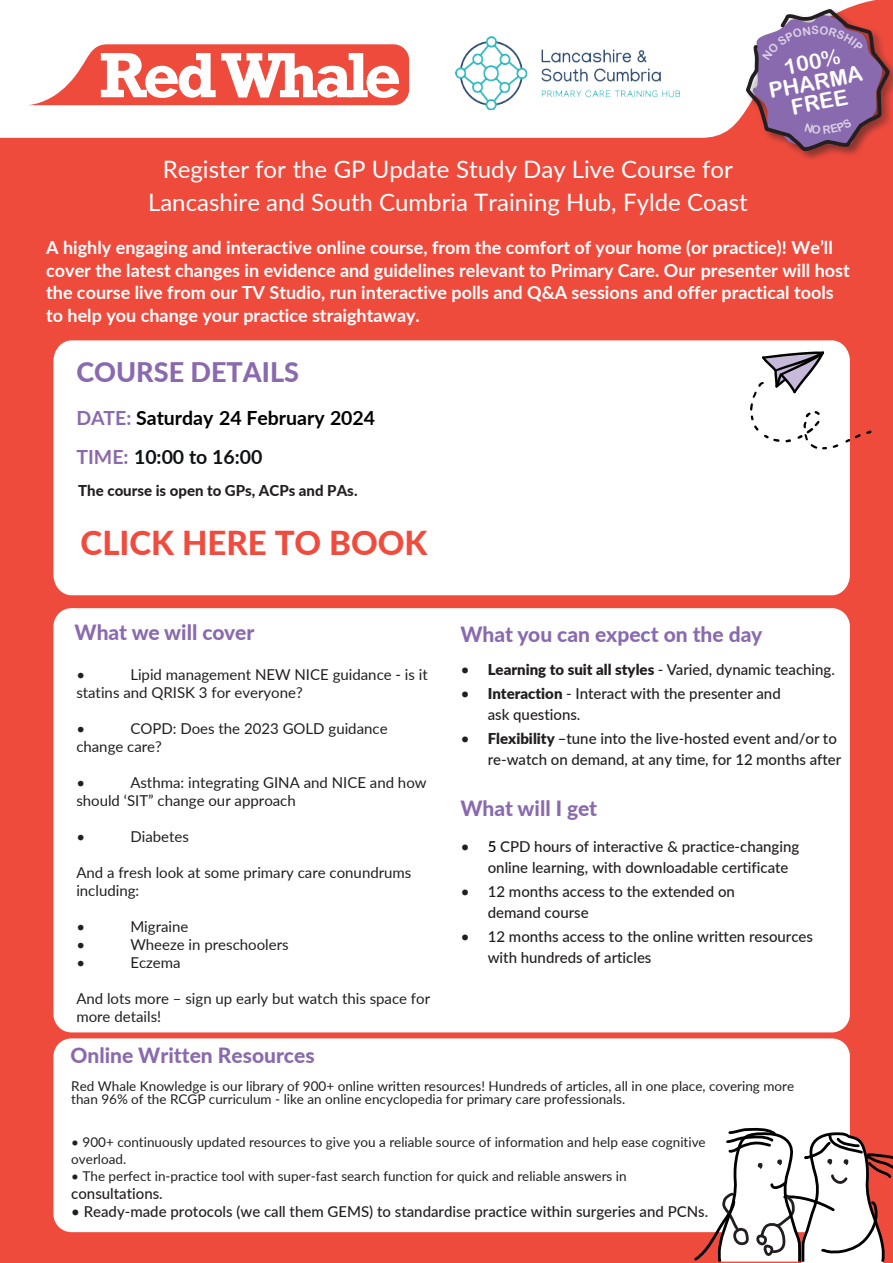
<style>
.page{position:relative;width:893px;height:1263px;background:#ef4b3d}
.page>*{position:absolute;margin:0;border:0;box-sizing:border-box;transform-origin:0 0}
.t1{font:800 33px "Lato";color:#f04c3e}
.t2{font:800 27px "Lato";color:#8a6aae}
.t3{font:24px/33.6px "Lato";color:#fff;text-align:center}
.t4{font:21.6px/20.4px "Arial Rounded MT Bold";color:#fff;text-align:center}
.t5{font:800 21px "Lato";color:#8a6aae}
.t6{font:700 19.5px/39.5px "Lato";color:#000}
.t7{font:700 18px/22.5px "Lato";color:#fff}
.t8{font:500 15px/21px "Lato";color:#231f20}
.t9{font:15px/18px "Lato";color:#231f20}
.t10{font:800 15px "Lato";color:#231f20}
.t11{font:13.5px/16.2px "Lato";color:#231f20}
.s1{color:#8a6aae}
.s2{color:#8c6caf}
.s3{color:#0e1216}
.s4{font-weight:900}
.s5{color:#000}
</style>
<div class="page">
<div style="left:53px;top:340px;width:797px;height:255px;background:#fff"></div>
<div style="left:0;top:0;width:875px;height:138px;background:#fff"></div>
<svg style="left:26px;top:44px;width:383px;height:61px"></svg>
<div style="left:53px;top:608px;width:797px;height:424px;background:#fff;border-radius:18px"></div>
<div style="left:53px;top:1038px;width:797px;height:194px;background:#fff;border-radius:18px"></div>
<div style="left:745px;top:8px;width:148px;height:154px;background:#231f20;opacity:.5"></div>
<svg style="left:750px;top:351px;width:77px;height:98px;background:#dcdbde"></svg>
<svg style="left:833px;top:444px;width:5px;height:4px"></svg>
<svg style="left:845px;top:430px;width:26px;height:13px"></svg>
<svg style="left:692px;top:1127px;width:201px;height:136px"></svg>
<img style="left:455px;top:37px;width:224px;height:72px">
<svg style="left:747px;top:10px;width:146px;height:152px"></svg>
<h3 class="t4" style="left:763px;top:61px;width:97px;rotate:-11deg">100%<br>PHARMA<br>FREE</h3>
<h3 class="t3" style="left:148px;top:151px;width:601px">Register for the GP Update Study Day Live Course for<br>Lancashire and South Cumbria Training Hub, Fylde Coast</h3>
<p class="t7" style="left:46px;top:235px;width:805px">A highly engaging and interactive online course, from the comfort of your home (or practice)! We’ll cover the latest changes in evidence and guidelines relevant to Primary Care. Our presenter will host the course live from our TV Studio, run interactive polls and Q&amp;A sessions and offer practical tools to help you change your practice straightaway.</p>
<h2 class="t2" style="left:76px;top:352px;width:224px">COURSE DETAILS</h2>
<h3 class="t6" style="left:76px;top:397px;width:300px"><span class="s1">DATE</span><span class="s2">:</span> Saturday 24 February 2024<br><span class="s1">TIME:</span> <span class="s3">10:00 to 16:00</span></h3>
<p class="t10" style="left:78px;top:480px;width:281px">The course is open to GPs, ACPs and PAs.</p>
<h1 class="t1" style="left:81px;top:518px;width:348px">CLICK HERE TO BOOK</h1>
<h3 class="t5" style="left:75px;top:624px;width:181px">What we will cover</h3>
<p class="t9" style="left:76px;top:664px;width:10px">•</p>
<h3 class="t5" style="left:461px;top:626px;width:303px">What you can expect on the day</h3>
<p class="t8" style="left:461px;top:659px;width:376px">• <span class="s4">Learning to suit all styles</span> - Varied, dynamic teaching.</p>
<p class="t8" style="left:488px;top:683px;width:295px;text-indent:-27px">• <span class="s4">Interaction</span> - Interact with the presenter and ask questions.</p>
<p class="t8" style="left:461px;top:728px;width:382px;text-align:right">• <span class="s4">Flexibility</span> –tune into the live-hosted event and/or to re-watch on demand, at any time, for 12 months after</p>
<h3 class="t5" style="left:461px;top:800px;width:138px">What will I get</h3>
<p class="t8" style="left:488px;top:836px;width:313px;text-indent:-27px">• <span class="s5">5</span> CPD hours of interactive &amp; practice-changing online learning, with downloadable certificate</p>
<p class="t8" style="left:488px;top:881px;width:249px;text-indent:-27px">• 12 months access to the extended on demand course</p>
<p class="t8" style="left:488px;top:926px;width:327px;text-indent:-27px">• 12 months access to the online written resources with hundreds of articles</p>
<p class="t9" style="left:76px;top:664px;width:353px;text-indent:54px">Lipid management NEW NICE guidance - is it statins and QRISK 3 for everyone?</p>
<p class="t9" style="left:76px;top:718px;width:10px">•</p>
<p class="t9" style="left:76px;top:718px;width:313px;text-indent:54px">COPD: Does the 2023 GOLD guidance change care?</p>
<p class="t9" style="left:76px;top:772px;width:10px">•</p>
<p class="t9" style="left:76px;top:772px;width:352px;text-indent:54px">Asthma: integrating GINA and NICE and how should ‘SIT” change our approach</p>
<p class="t9" style="left:76px;top:826px;width:10px">•</p>
<p class="t9" style="left:130px;top:826px;width:60px">Diabetes</p>
<p class="t9" style="left:76px;top:862px;width:337px">And a fresh look at some primary care conundrums including:</p>
<p class="t9" style="left:76px;top:916px;width:10px">•</p>
<p class="t9" style="left:130px;top:916px;width:60px">Migraine</p>
<p class="t9" style="left:76px;top:934px;width:10px">•</p>
<p class="t9" style="left:130px;top:934px;width:160px">Wheeze in preschoolers</p>
<p class="t9" style="left:76px;top:952px;width:10px">•</p>
<p class="t9" style="left:130px;top:952px;width:52px">Eczema</p>
<p class="t9" style="left:76px;top:988px;width:355px">And lots more – sign up early but watch this space for more details!</p>
<h3 class="t5" style="left:70px;top:1040px;width:246px">Online Written Resources</h3>
<p class="t11" style="left:71px;top:1078px;width:724px;line-height:13.5px">Red Whale Knowledge is our library of 900+ online written resources! Hundreds of articles, all in one place, covering more than 96% of the RCGP curriculum - like an online encyclopedia for primary care professionals.</p>
<p class="t11" style="left:71px;top:1134px;width:636px">• 900+ continuously updated resources to give you a reliable source of information and help ease cognitive overload.</p>
<p class="t11" style="left:71px;top:1167px;width:557px">• The perfect in-practice tool with super-fast search function for quick and reliable answers in</p>
<p class="t8" style="left:71px;top:1182px;width:93px">consultations.</p>
<p class="t8" style="left:71px;top:1200px;width:638px">• Ready-made protocols (we call them GEMS) to standardise practice within surgeries and PCNs.</p>
</div>
